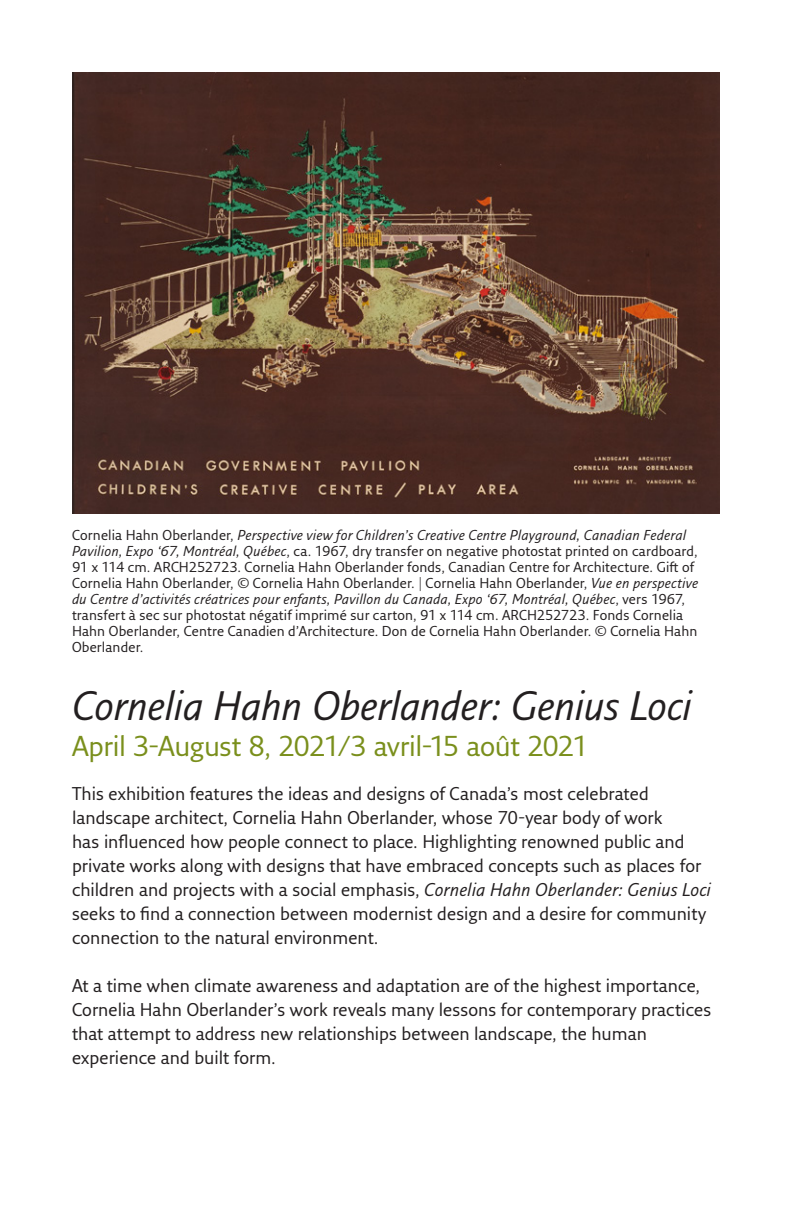
<style>
.page{position:relative;width:792px;height:1224px;background:#fff}
.page>*{position:absolute;margin:0;border:0;box-sizing:border-box;transform-origin:0 0}
.t1{font:italic 40px "Fresco Sans Pro";letter-spacing:-.015em;color:#231f20}
.Subhead_1{font:28px "Fresco Sans Pro";letter-spacing:-.015em;color:#7a8f1c}
.Body_1{font:18px/24px "Fresco Sans Pro";color:#231f20}
.Image_credit{font:14px/16px "Fresco Sans Pro";letter-spacing:.01em;color:#231f20}
.s1{font-style:italic}
</style>
<div class="page">
<img style="left:72px;top:72px;width:648px;height:442px">
<p class="Image_credit" style="left:72px;top:527px;width:628px">Cornelia Hahn Oberlander, <span class="s1">Perspective view for Children’s Creative Centre Playground, Canadian Federal Pavilion, Expo ‘67, Montréal, Québec</span>, ca. 1967, dry transfer on negative photostat printed on cardboard, 91 x 114 cm. ARCH252723. Cornelia Hahn Oberlander fonds, Canadian Centre for Architecture. Gift of Cornelia Hahn Oberlander, © Cornelia Hahn Oberlander. | Cornelia Hahn Oberlander, <span class="s1">Vue en perspective du Centre d’activités créatrices pour enfants, Pavillon du Canada, Expo ‘67, Montréal, Québec</span>, vers 1967, transfert à sec sur photostat négatif imprimé sur carton, 91 x 114 cm. ARCH252723. Fonds Cornelia Hahn Oberlander, Centre Canadien d’Architecture. Don de Cornelia Hahn Oberlander. © Cornelia Hahn Oberlander.</p>
<h1 class="t1" style="left:72px;top:681px;width:622px">Cornelia Hahn Oberlander: Genius Loci</h1>
<p class="Subhead_1" style="left:72px;top:729px;width:518px">April 3-August 8, 2021/3 avril-15 août 2021</p>
<p class="Body_1" style="left:72px;top:781px;width:641px">This exhibition features the ideas and designs of Canada’s most celebrated landscape architect, Cornelia Hahn Oberlander, whose 70-year body of work<br>has influenced how people connect to place. Highlighting renowned public and private works along with designs that have embraced concepts such as places for children and projects with a social emphasis, <span class="s1">Cornelia Hahn Oberlander: Genius Loci </span>seeks to find a connection between modernist design and a desire for community connection to the natural environment.</p>
<p class="Body_1" style="left:72px;top:973px;width:641px">At a time when climate awareness and adaptation are of the highest importance, Cornelia Hahn Oberlander’s work reveals many lessons for contemporary practices that attempt to address new relationships between landscape, the human experience and built form.</p>
</div>
